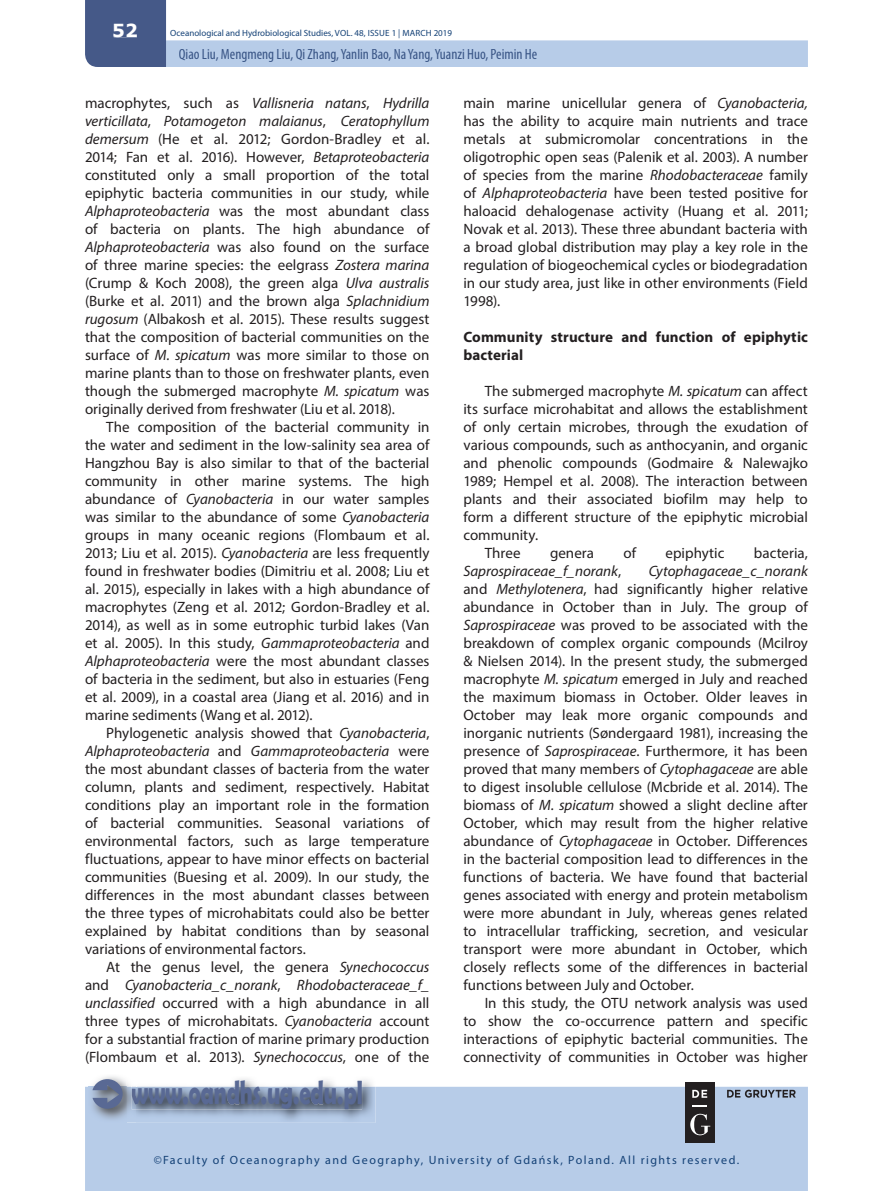
<style>
.page{position:relative;width:893px;height:1191px;background:#fff}
.page>*{position:absolute;margin:0;border:0;box-sizing:border-box;transform-origin:0 0}
.t1{font:700 33.75px "Berlin Sans FB Demi";color:#596994;scale:.67 1}
.t2{font:700 18px "Verdana";color:#fff}
.t3{font:15px/18px "Myriad Pro";color:#231f20;text-align:justify}
.t4{font:condensed 15px "Myriad Pro";color:#395586}
.t5{font:700 15px/18px "Myriad Pro";letter-spacing:.005em;color:#231f20}
.t6{font:italic 15px "Myriad Pro";color:#231f20}
.t7{font:12px "Myriad Pro";letter-spacing:.12em;color:#144176}
.t8{font:9px "Myriad Pro";color:#144176}
.s1{font-style:italic}
.s2{font-style:normal}
</style>
<div class="page">
<div style="left:85px;top:1086px;width:723px;height:105px;background:#b7cce8"></div>
<svg style="left:85px;top:0;width:723px;height:67px"></svg>
<div style="left:114px;top:24px;width:23px;height:13px;background:#455988"></div>
<div style="left:179px;top:49px;width:358px;height:13px;background:#b7cce8"></div>
<img style="left:88px;top:1086px;width:287px;height:36px">
<img style="left:127px;top:1110px;width:9px;height:12px">
<svg style="left:92px;top:1076px;width:270px;height:34px"></svg>
<div style="left:685px;top:1081px;width:30px;height:61px;background:#231f20"></div>
<svg style="left:692px;top:1105px;width:15px;height:1px"></svg>
<svg style="left:692px;top:1089px;width:15px;height:8px"></svg>
<svg style="left:690px;top:1113px;width:20px;height:22px"></svg>
<svg style="left:727px;top:1089px;width:69px;height:8px"></svg>
<p class="t2" style="left:112px;top:18px;width:27px">52</p>
<p class="t8" style="left:170px;top:28px;width:283px">Oceanological and Hydrobiological Studies, VOL. 48, ISSUE 1 | MARCH 2019</p>
<p class="t4" style="left:179px;top:45px;width:360px">Qiao Liu, Mengmeng Liu, Qi Zhang, Yanlin Bao, Na Yang, Yuanzi Huo, Peimin He</p>
<p class="t3" style="left:85px;top:94px;width:346px">macrophytes, such as <span class="s1">Vallisneria natans</span>, <span class="s1">Hydrilla verticillata</span>, <span class="s1">Potamogeton malaianus</span>, <span class="s1">Ceratophyllum demersum</span> (He et al. 2012; Gordon-Bradley et al.<br>2014; Fan et al. 2016). However, <span class="s1">Betaproteobacteria </span>constituted only a small proportion of the total epiphytic bacteria communities in our study, while <span class="s1">Alphaproteobacteria</span> was the most abundant class of bacteria on plants. The high abundance of <span class="s1">Alphaproteobacteria</span> was also found on the surface of three marine species: the eelgrass <span class="s1">Zostera marina </span>(Crump &amp; Koch 2008), the green alga <span class="s1">Ulva australis </span>(Burke et al. 2011) and the brown alga <span class="s1">Splachnidium rugosum</span> (Albakosh et al. 2015). These results suggest that the composition of bacterial communities on the surface of <span class="s1">M. spicatum</span> was more similar to those on marine plants than to those on freshwater plants, even though the submerged macrophyte <span class="s1">M. spicatum</span> was originally derived from freshwater (Liu et al. 2018).</p>
<p class="t3" style="left:85px;top:418px;width:346px;text-indent:21px">The composition of the bacterial community in the water and sediment in the low-salinity sea area of Hangzhou Bay is also similar to that of the bacterial community in other marine systems. The high abundance of <span class="s1">Cyanobacteria</span> in our water samples was similar to the abundance of some <span class="s1">Cyanobacteria </span>groups in many oceanic regions (Flombaum et al.<br>2013; Liu et al. 2015). <span class="s1">Cyanobacteria</span> are less frequently found in freshwater bodies (Dimitriu et al. 2008; Liu et al. 2015), especially in lakes with a high abundance of macrophytes (Zeng et al. 2012; Gordon-Bradley et al.<br>2014), as well as in some eutrophic turbid lakes (Van et al. 2005). In this study, <span class="s1">Gammaproteobacteria</span> and <span class="s1">Alphaproteobacteria</span> were the most abundant classes of bacteria in the sediment, but also in estuaries (Feng et al. 2009), in a coastal area (Jiang et al. 2016) and in marine sediments (Wang et al. 2012).</p>
<p class="t3" style="left:85px;top:724px;width:346px;text-indent:21px">Phylogenetic analysis showed that <span class="s1">Cyanobacteria</span>, <span class="s1">Alphaproteobacteria</span> and <span class="s1">Gammaproteobacteria</span> were the most abundant classes of bacteria from the water column, plants and sediment, respectively. Habitat conditions play an important role in the formation of bacterial communities. Seasonal variations of environmental factors, such as large temperature fluctuations, appear to have minor effects on bacterial communities (Buesing et al. 2009). In our study, the differences in the most abundant classes between the three types of microhabitats could also be better explained by habitat conditions than by seasonal variations of environmental factors.</p>
<p class="t3" style="left:85px;top:958px;width:346px;text-indent:21px">At the genus level, the genera <span class="s1">Synechococcus </span>and <span class="s1">Cyanobacteria_c_norank</span>, <span class="s1">Rhodobacteraceae_f_ unclassified</span> occurred with a high abundance in all three types of microhabitats. <span class="s1">Cyanobacteria</span> account for a substantial fraction of marine primary production (Flombaum et al. 2013). <span class="s1">Synechococcus</span>, one of the</p>
<h1 class="t1" style="left:131px;top:1073px;width:347px">www.oandhs.ug.edu.pl</h1>
<p class="t3" style="left:463px;top:94px;width:346px">main marine unicellular genera of <span class="s1">Cyanobacteria, </span>has the ability to acquire main nutrients and trace metals at submicromolar concentrations in the oligotrophic open seas (Palenik et al. 2003). A number of species from the marine <span class="s1">Rhodobacteraceae</span> family of <span class="s1">Alphaproteobacteria</span> have been tested positive for haloacid dehalogenase activity (Huang et al. 2011; Novak et al. 2013). These three abundant bacteria with a broad global distribution may play a key role in the regulation of biogeochemical cycles or biodegradation in our study area, just like in other environments (Field 1998).</p>
<p class="t5" style="left:463px;top:327px;width:346px">Community structure and function of epiphytic bacterial</p>
<p class="t3" style="left:485px;top:382px;width:325px">The submerged macrophyte <span class="s1">M. spicatum</span> can affect</p>
<p class="t3" style="left:463px;top:400px;width:346px">its surface microhabitat and allows the establishment</p>
<p class="t3" style="left:463px;top:418px;width:346px">of only certain microbes, through the exudation of</p>
<p class="t3" style="left:463px;top:436px;width:346px">various compounds, such as anthocyanin, and organic</p>
<p class="t3" style="left:463px;top:454px;width:346px">and phenolic compounds (Godmaire &amp; Nalewajko</p>
<p class="t3" style="left:463px;top:472px;width:346px">1989; Hempel et al. 2008). The interaction between</p>
<p class="t3" style="left:463px;top:490px;width:346px">plants and their associated biofilm may help to</p>
<p class="t3" style="left:463px;top:508px;width:346px">form a different structure of the epiphytic microbial</p>
<p class="t3" style="left:463px;top:526px;width:76px">community.</p>
<p class="t3" style="left:485px;top:544px;width:37px">Three</p>
<p class="t3" style="left:550px;top:544px;width:46px">genera</p>
<p class="t3" style="left:623px;top:544px;width:14px">of</p>
<p class="t3" style="left:665px;top:544px;width:60px">epiphytic</p>
<p class="t3" style="left:754px;top:544px;width:56px">bacteria,</p>
<p class="t6" style="left:463px;top:562px;width:159px">Saprospiraceae_f_norank<span class="s2">,</span></p>
<p class="t3" style="left:463px;top:562px;width:346px;text-indent:185px"><span class="s1">Cytophagaceae_c_norank </span>and <span class="s1">Methylotenera</span>, had significantly higher relative abundance in October than in July. The group of <span class="s1">Saprospiraceae</span> was proved to be associated with the breakdown of complex organic compounds (Mcilroy &amp; Nielsen 2014). In the present study, the submerged macrophyte <span class="s1">M. spicatum</span> emerged in July and reached the maximum biomass in October. Older leaves in October may leak more organic compounds and inorganic nutrients (Søndergaard 1981), increasing the presence of <span class="s1">Saprospiraceae</span>. Furthermore, it has been proved that many members of <span class="s1">Cytophagaceae</span> are able to digest insoluble cellulose (Mcbride et al. 2014). The biomass of <span class="s1">M. spicatum</span> showed a slight decline after October, which may result from the higher relative abundance of <span class="s1">Cytophagaceae</span> in October. Differences in the bacterial composition lead to differences in the functions of bacteria. We have found that bacterial genes associated with energy and protein metabolism were more abundant in July, whereas genes related to intracellular trafficking, secretion, and vesicular transport were more abundant in October, which closely reflects some of the differences in bacterial functions between July and October.</p>
<p class="t3" style="left:463px;top:994px;width:346px;text-indent:21px">In this study, the OTU network analysis was used to show the co-occurrence pattern and specific interactions of epiphytic bacterial communities. The connectivity of communities in October was higher</p>
<p class="t7" style="left:154px;top:1152px;width:587px">©Faculty of Oceanography and Geography, University of Gdańsk, Poland. All rights reserved.</p>
</div>
